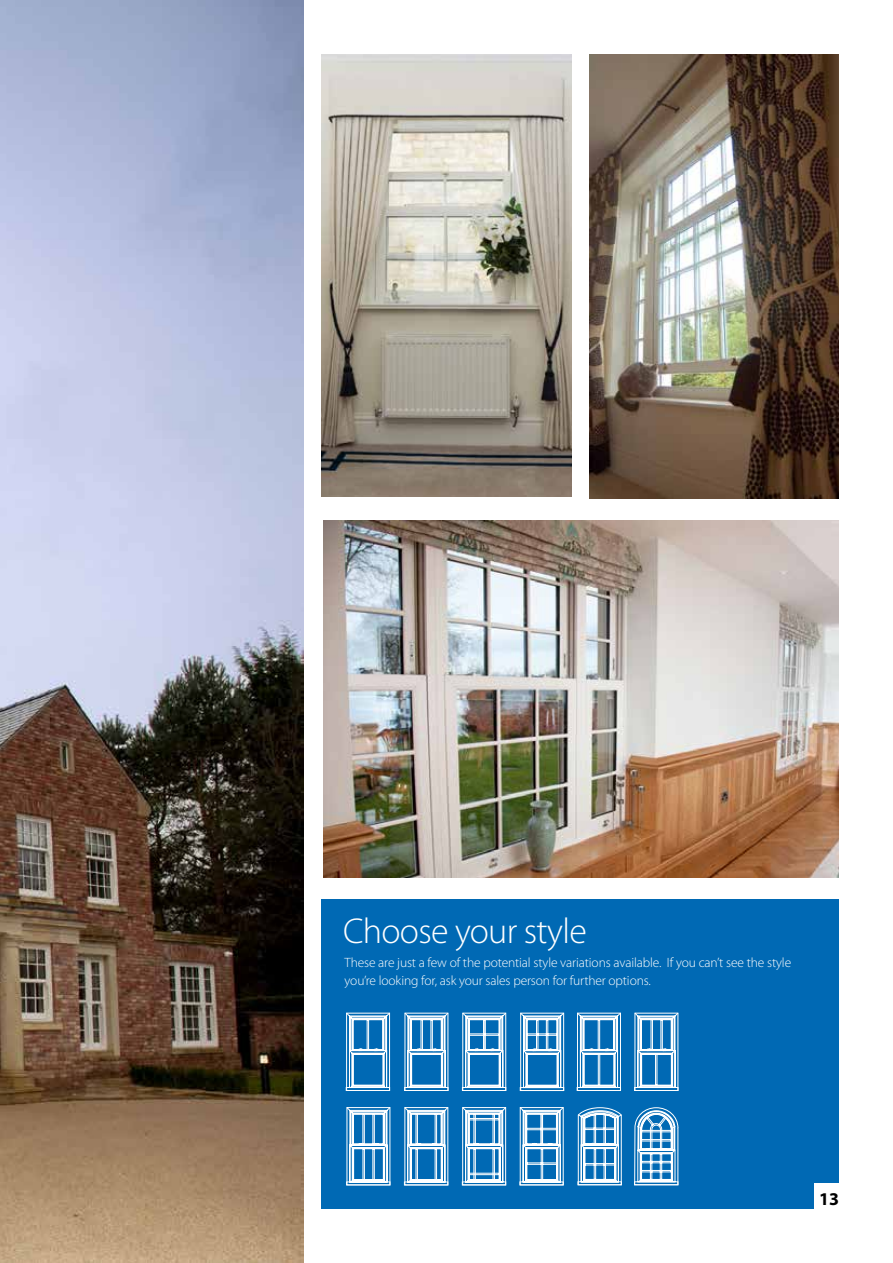
<style>
.page{position:relative;width:893px;height:1263px;background:#fff}
.page>*{position:absolute;margin:0;border:0;box-sizing:border-box;transform-origin:0 0}
.t1{font:300 36px "Myriad Pro";letter-spacing:-.02em;color:#fff}
.t2{font:700 18px "Myriad Pro";color:#000}
.t3{font:300 13.5px/18px "Myriad Pro";letter-spacing:-.01em;color:#fff}
</style>
<div class="page">
<div style="left:322px;top:899px;width:517px;height:310px;background:#0069b4"></div>
<div style="left:814px;top:1183px;width:26px;height:27px;background:#fff"></div>
<img style="left:0;top:0;width:304px;height:1263px">
<img style="left:322px;top:54px;width:249px;height:443px">
<svg style="left:346px;top:1012px;width:44px;height:79px"></svg>
<svg style="left:404px;top:1012px;width:45px;height:79px"></svg>
<svg style="left:462px;top:1012px;width:44px;height:79px"></svg>
<svg style="left:520px;top:1012px;width:44px;height:79px"></svg>
<svg style="left:577px;top:1012px;width:44px;height:79px"></svg>
<svg style="left:634px;top:1012px;width:45px;height:79px"></svg>
<svg style="left:346px;top:1107px;width:45px;height:78px"></svg>
<svg style="left:404px;top:1107px;width:44px;height:78px"></svg>
<svg style="left:462px;top:1107px;width:44px;height:78px"></svg>
<svg style="left:519px;top:1107px;width:45px;height:78px"></svg>
<svg style="left:577px;top:1107px;width:45px;height:78px"></svg>
<svg style="left:634px;top:1107px;width:44px;height:78px"></svg>
<img style="left:324px;top:521px;width:515px;height:356px">
<img style="left:589px;top:54px;width:250px;height:444px">
<h1 class="t1" style="left:343px;top:909px;width:245px">Choose your style</h1>
<p class="t3" style="left:345px;top:954px;width:448px">These are just a few of the potential style variations available. If you can’t see the style you’re looking for, ask your sales person for further options.</p>
<h2 class="t2" style="left:819px;top:1187px;width:21px">13</h2>
</div>
